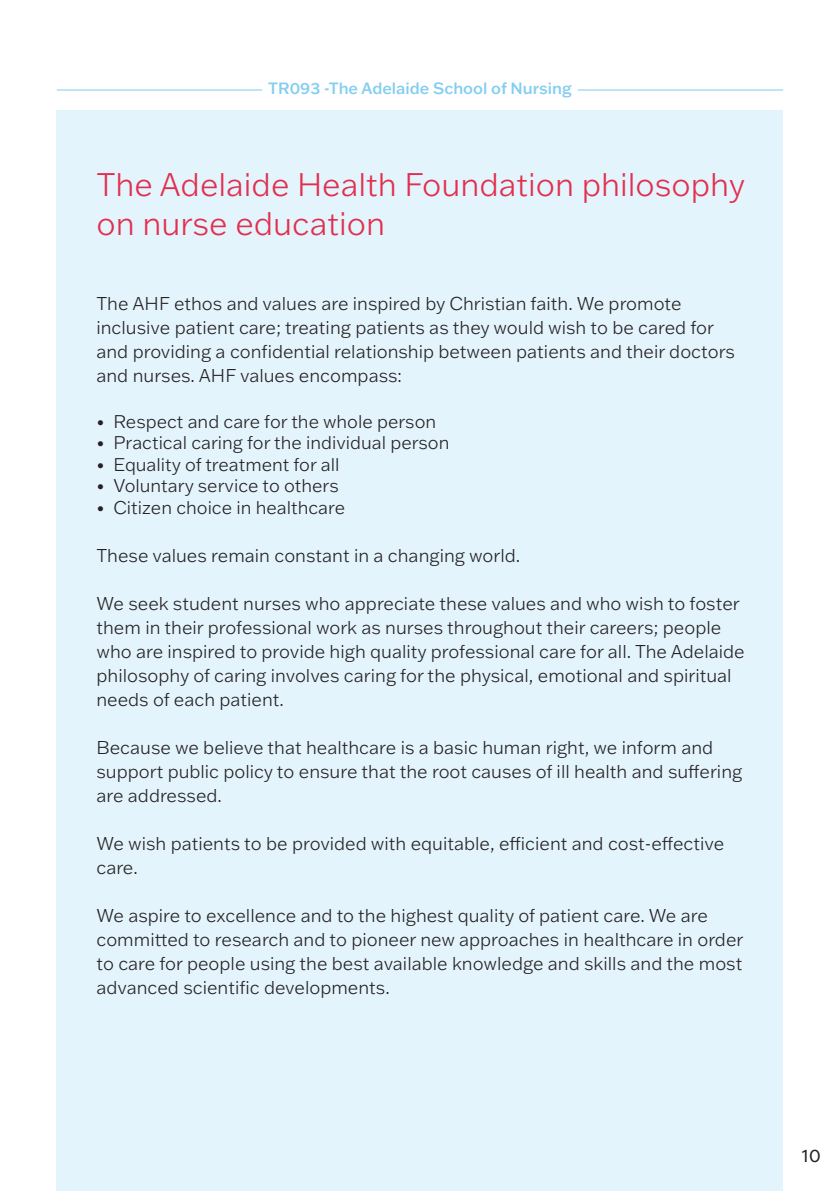
<style>
.page{position:relative;width:840px;height:1191px;background:#fff}
.page>*{position:absolute;margin:0;border:0;box-sizing:border-box;transform-origin:0 0}
.t1{font:300 32px/38.4px "Franklin Gothic ATF";color:#e12f4e}
.body{font:300 18.2px/24px "Franklin Gothic ATF";color:#252122}
.t2{font:300 18px "Franklin Gothic ATF";color:#252122}
.t3{font:18px "Franklin Gothic ATF";color:#252122}
.t4{font:500 16px "Franklin Gothic ATF";color:#83cef1}
</style>
<div class="page">
<div style="left:57px;top:111px;width:725px;height:1080px;background:#e4f4fd"></div>
<hr style="left:577px;top:90px;width:205px;height:1px;background:#83cef1">
<hr style="left:57px;top:90px;width:205px;height:1px;background:#83cef1">
<p class="t4" style="left:268px;top:78px;width:305px">TR093 -The Adelaide School of Nursing</p>
<p class="t1" style="left:96px;top:165px;width:650px">The Adelaide Health Foundation philosophy on nurse education</p>
<p class="body" style="left:96px;top:291px;width:639px">The AHF ethos and values are inspired by Christian faith. We promote inclusive patient care; treating patients as they would wish to be cared for and providing a confidential relationship between patients and their doctors and nurses. AHF values encompass:</p>
<p class="t2" style="left:96px;top:409px;width:341px">• Respect and care for the whole person</p>
<p class="t2" style="left:96px;top:431px;width:354px">• Practical caring for the individual person</p>
<p class="t2" style="left:96px;top:452px;width:244px">• Equality of treatment for all</p>
<p class="t2" style="left:96px;top:474px;width:244px">• Voluntary service to others</p>
<p class="t2" style="left:96px;top:495px;width:250px">• Citizen choice in healthcare</p>
<p class="body" style="left:96px;top:543px;width:425px">These values remain constant in a changing world.</p>
<p class="body" style="left:96px;top:591px;width:649px">We seek student nurses who appreciate these values and who wish to foster them in their professional work as nurses throughout their careers; people who are inspired to provide high quality professional care for all. The Adelaide philosophy of caring involves caring for the physical, emotional and spiritual needs of each patient.</p>
<p class="body" style="left:96px;top:735px;width:647px">Because we believe that healthcare is a basic human right, we inform and support public policy to ensure that the root causes of ill health and suffering are addressed.</p>
<p class="body" style="left:96px;top:831px;width:629px">We wish patients to be provided with equitable, efficient and cost-effective care.</p>
<p class="body" style="left:96px;top:903px;width:648px">We aspire to excellence and to the highest quality of patient care. We are committed to research and to pioneer new approaches in healthcare in order to care for people using the best available knowledge and skills and the most advanced scientific developments.</p>
<p class="t3" style="left:801px;top:1143px;width:20px">10</p>
</div>
